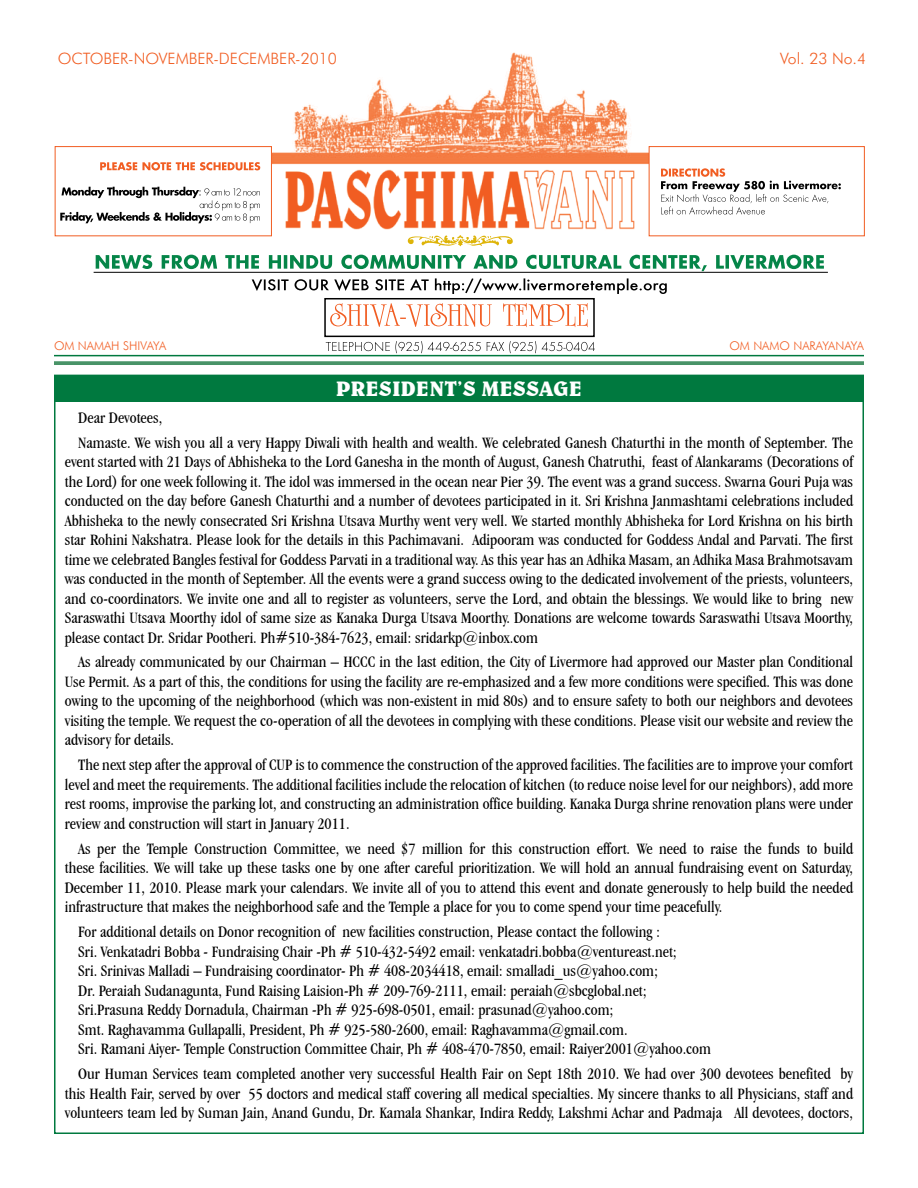
<style>
.page{position:relative;width:918px;height:1188px;background:#fff}
.page>*{position:absolute;margin:0;border:0;box-sizing:border-box;transform-origin:0 0}
.t1{font:700 21px "Belwe BT";color:#fff}
.t2{font:condensed 16.5px/19.5px "Garamond IT Cby BT";color:#000;text-align:justify}
.t3{font:300 15.75px "Futura BT";color:#f15d22}
.t4{font:300 12px "Futura BT";color:#f15d22}
</style>
<div class="page">
<div style="left:55px;top:375px;width:808px;height:26px;background:#00793f"></div>
<svg style="left:326px;top:341px;width:269px;height:12px"></svg>
<svg style="left:330px;top:303px;width:258px;height:24px"></svg>
<div style="left:324px;top:298px;width:271px;height:39px;border:2px solid #010101"></div>
<svg style="left:96px;top:255px;width:728px;height:16px"></svg>
<svg style="left:252px;top:278px;width:415px;height:16px"></svg>
<hr style="left:94px;top:272px;width:734px;height:1px;background:#010101">
<img style="left:285px;top:169px;width:350px;height:61px">
<svg style="left:408px;top:235px;width:105px;height:11px"></svg>
<img style="left:272px;top:52px;width:377px;height:113px">
<svg style="left:100px;top:162px;width:160px;height:8px"></svg>
<svg style="left:60px;top:187px;width:200px;height:36px"></svg>
<div style="left:55px;top:146px;width:217px;height:90px;border:1px solid #f15d22"></div>
<svg style="left:661px;top:168px;width:180px;height:47px"></svg>
<div style="left:649px;top:146px;width:216px;height:90px;border:1px solid #f15d22"></div>
<hr style="left:54px;top:355px;width:810px;height:1px;background:#00793f">
<svg style="left:54px;top:361px;width:810px;height:4px;background:#539970"></svg>
<p class="t3" style="left:58px;top:49px;width:281px">OCTOBER-NOVEMBER-DECEMBER-2010</p>
<p class="t3" style="left:780px;top:49px;width:88px">Vol. 23 No.4</p>
<p class="t4" style="left:54px;top:338px;width:114px">OM NAMAH SHIVAYA</p>
<p class="t4" style="left:729px;top:338px;width:136px">OM NAMO NARAYANAYA</p>
<p class="t1" style="left:336px;top:375px;width:248px">PRESIDENT’S MESSAGE</p>
<p class="t2" style="left:78px;top:405px;width:776px;line-height:24.9px">Dear Devotees,<br>Namaste. We wish you all a very Happy Diwali with health and wealth. We celebrated Ganesh Chaturthi in the month of September. The</p>
<p class="t2" style="left:65px;top:452px;width:790px">event started with 21 Days of Abhisheka to the Lord Ganesha in the month of August, Ganesh Chatruthi, feast of Alankarams (Decorations of the Lord) for one week following it. The idol was immersed in the ocean near Pier 39. The event was a grand success. Swarna Gouri Puja was conducted on the day before Ganesh Chaturthi and a number of devotees participated in it. Sri Krishna Janmashtami celebrations included Abhisheka to the newly consecrated Sri Krishna Utsava Murthy went very well. We started monthly Abhisheka for Lord Krishna on his birth star Rohini Nakshatra. Please look for the details in this Pachimavani. Adipooram was conducted for Goddess Andal and Parvati. The first time we celebrated Bangles festival for Goddess Parvati in a traditional way. As this year has an Adhika Masam, an Adhika Masa Brahmotsavam was conducted in the month of September. All the events were a grand success owing to the dedicated involvement of the priests, volunteers, and co-coordinators. We invite one and all to register as volunteers, serve the Lord, and obtain the blessings. We would like to bring new Saraswathi Utsava Moorthy idol of same size as Kanaka Durga Utsava Moorthy. Donations are welcome towards Saraswathi Utsava Moorthy, please contact Dr. Sridar Pootheri. Ph#510-384-7623, email: sridarkp@inbox.com</p>
<p class="t2" style="left:65px;top:652px;width:790px;text-indent:13px">As already communicated by our Chairman – HCCC in the last edition, the City of Livermore had approved our Master plan Conditional Use Permit. As a part of this, the conditions for using the facility are re-emphasized and a few more conditions were specified. This was done owing to the upcoming of the neighborhood (which was non-existent in mid 80s) and to ensure safety to both our neighbors and devotees visiting the temple. We request the co-operation of all the devotees in complying with these conditions. Please visit our website and review the advisory for details.</p>
<p class="t2" style="left:65px;top:755px;width:790px;text-indent:13px">The next step after the approval of CUP is to commence the construction of the approved facilities. The facilities are to improve your comfort level and meet the requirements. The additional facilities include the relocation of kitchen (to reduce noise level for our neighbors), add more rest rooms, improvise the parking lot, and constructing an administration office building. Kanaka Durga shrine renovation plans were under review and construction will start in January 2011.</p>
<p class="t2" style="left:65px;top:839px;width:790px;text-indent:13px">As per the Temple Construction Committee, we need $7 million for this construction effort. We need to raise the funds to build these facilities. We will take up these tasks one by one after careful prioritization. We will hold an annual fundraising event on Saturday, December 11, 2010. Please mark your calendars. We invite all of you to attend this event and donate generously to help build the needed infrastructure that makes the neighborhood safe and the Temple a place for you to come spend your time peacefully.</p>
<p class="t2" style="left:78px;top:922px;width:634px;text-align:left">For additional details on Donor recognition of new facilities construction, Please contact the following :<br>Sri. Venkatadri Bobba - Fundraising Chair -Ph # 510-432-5492 email: venkatadri.bobba@ventureast.net;<br>Sri. Srinivas Malladi – Fundraising coordinator- Ph # 408-2034418, email: smalladi_us@yahoo.com;<br>Dr. Peraiah Sudanagunta, Fund Raising Laision-Ph # 209-769-2111, email: peraiah@sbcglobal.net; Sri.Prasuna Reddy Dornadula, Chairman -Ph # 925-698-0501, email: prasunad@yahoo.com;<br>Smt. Raghavamma Gullapalli, President, Ph # 925-580-2600, email: Raghavamma@gmail.com.<br>Sri. Ramani Aiyer- Temple Construction Committee Chair, Ph # 408-470-7850, email: Raiyer2001@yahoo.com</p>
<p class="t2" style="left:65px;top:1064px;width:790px;text-indent:13px">Our Human Services team completed another very successful Health Fair on Sept 18th 2010. We had over 300 devotees benefited by this Health Fair, served by over 55 doctors and medical staff covering all medical specialties. My sincere thanks to all Physicians, staff and volunteers team led by Suman Jain, Anand Gundu, Dr. Kamala Shankar, Indira Reddy, Lakshmi Achar and Padmaja All devotees, doctors,</p>
</div>
